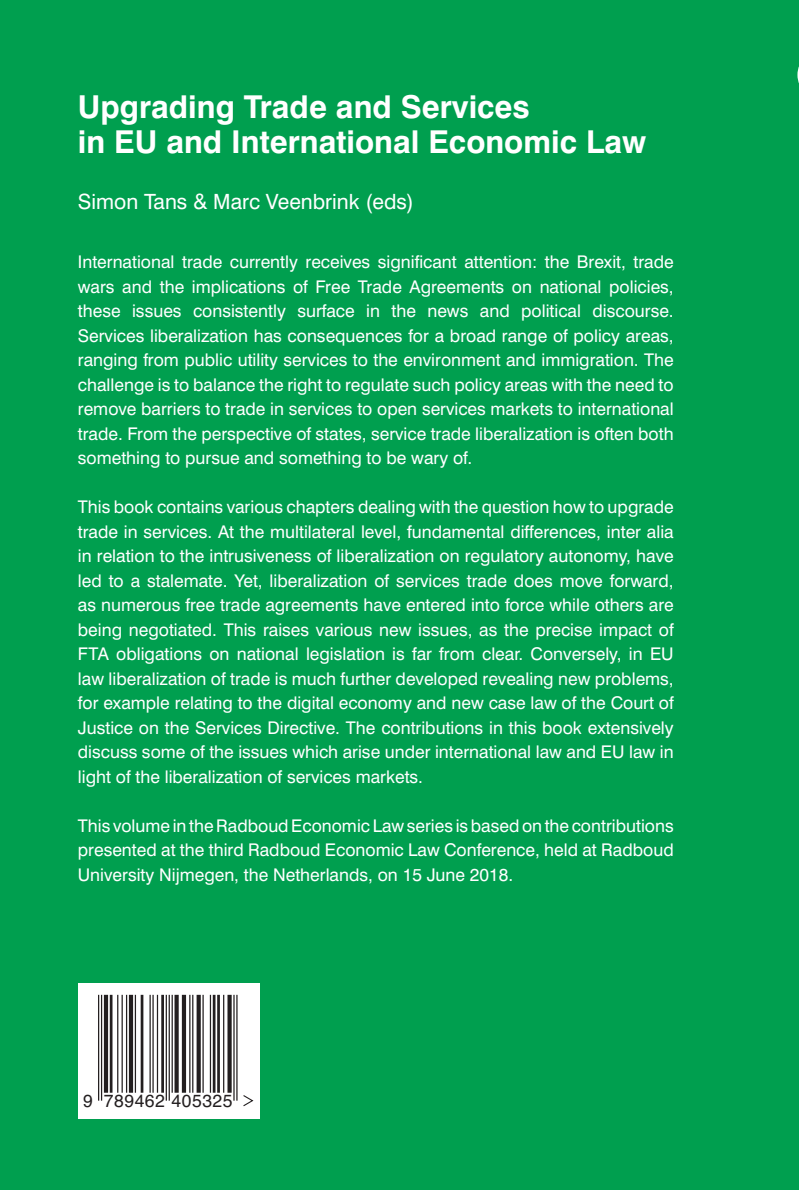
<style>
.page{position:relative;width:799px;height:1190px;background:#fff}
.page>*{position:absolute;margin:0;border:0;box-sizing:border-box;transform-origin:0 0}
.t1{font:700 31.5px/35px "Swiss 721 BT";color:#fff}
.t2{font:21px "Swiss 721 BT";color:#fff}
.t3{font:17.68px "Helvetica";letter-spacing:.025em;color:#231f20}
.t4{font:17.5px/24.5px "Swiss 721 BT";color:#fff;text-align:justify}
</style>
<div class="page">
<div style="left:0;top:0;width:798px;height:1190px;background:#009f4f"></div>
<svg style="left:78px;top:983px;width:181px;height:136px;fill:#fff"></svg>
<hr style="left:98px;top:995px;width:1px;height:106px;background:#231f20">
<hr style="left:101px;top:995px;width:1px;height:106px;background:#231f20">
<hr style="left:104px;top:995px;width:4px;height:98px;background:#231f20">
<hr style="left:110px;top:995px;width:2px;height:98px;background:#231f20">
<hr style="left:117px;top:995px;width:1px;height:98px;background:#231f20">
<hr style="left:121px;top:995px;width:2px;height:98px;background:#231f20">
<hr style="left:126px;top:995px;width:1px;height:98px;background:#231f20">
<hr style="left:129px;top:995px;width:4px;height:98px;background:#231f20">
<hr style="left:135px;top:995px;width:1px;height:98px;background:#231f20">
<hr style="left:141px;top:995px;width:2px;height:98px;background:#231f20">
<hr style="left:149px;top:995px;width:2px;height:98px;background:#231f20">
<hr style="left:152px;top:995px;width:2px;height:98px;background:#231f20">
<hr style="left:157px;top:995px;width:1px;height:98px;background:#231f20">
<hr style="left:161px;top:995px;width:3px;height:98px;background:#231f20">
<hr style="left:166px;top:995px;width:1px;height:106px;background:#231f20">
<hr style="left:168px;top:995px;width:2px;height:106px;background:#231f20">
<hr style="left:171px;top:995px;width:2px;height:98px;background:#231f20">
<div style="left:174px;top:995px;width:5px;height:98px;background:#231f20"></div>
<hr style="left:182px;top:995px;width:4px;height:98px;background:#231f20">
<hr style="left:189px;top:995px;width:1px;height:98px;background:#231f20">
<hr style="left:192px;top:995px;width:1px;height:98px;background:#231f20">
<div style="left:196px;top:995px;width:5px;height:98px;background:#231f20"></div>
<hr style="left:202px;top:995px;width:2px;height:98px;background:#231f20">
<hr style="left:210px;top:995px;width:1px;height:98px;background:#231f20">
<hr style="left:213px;top:995px;width:2px;height:98px;background:#231f20">
<hr style="left:217px;top:995px;width:3px;height:98px;background:#231f20">
<hr style="left:223px;top:995px;width:1px;height:98px;background:#231f20">
<svg style="left:227px;top:995px;width:4px;height:98px"></svg>
<hr style="left:233px;top:995px;width:1px;height:106px;background:#231f20">
<hr style="left:236px;top:995px;width:1px;height:106px;background:#231f20">
<svg style="left:242px;top:1094px;width:12px;height:13px"></svg>
<h1 class="t1" style="left:78px;top:89px;width:569px">Upgrading Trade and Services<br>in EU and International Economic Law</h1>
<p class="t2" style="left:78px;top:189px;width:337px">Simon Tans &amp; Marc Veenbrink (eds)</p>
<p class="t4" style="left:78px;top:250px;width:597px">International trade currently receives significant attention: the Brexit, trade wars and the implications of Free Trade Agreements on national policies, these issues consistently surface in the news and political discourse.<br>Services liberalization has consequences for a broad range of policy areas, ranging from public utility services to the environment and immigration. The challenge is to balance the right to regulate such policy areas with the need to remove barriers to trade in services to open services markets to international trade. From the perspective of states, service trade liberalization is often both something to pursue and something to be wary of.</p>
<p class="t4" style="left:78px;top:495px;width:597px">This book contains various chapters dealing with the question how to upgrade trade in services. At the multilateral level, fundamental differences, inter alia in relation to the intrusiveness of liberalization on regulatory autonomy, have led to a stalemate. Yet, liberalization of services trade does move forward, as numerous free trade agreements have entered into force while others are being negotiated. This raises various new issues, as the precise impact of FTA obligations on national legislation is far from clear. Conversely, in EU law liberalization of trade is much further developed revealing new problems, for example relating to the digital economy and new case law of the Court of Justice on the Services Directive. The contributions in this book extensively discuss some of the issues which arise under international law and EU law in light of the liberalization of services markets.</p>
<p class="t4" style="left:78px;top:813px;width:597px">This volume in the Radboud Economic Law series is based on the contributions presented at the third Radboud Economic Law Conference, held at Radboud University Nijmegen, the Netherlands, on 15 June 2018.</p>
<p class="t3" style="left:83px;top:1087px;width:151px">9 789462 405325</p>
</div>
